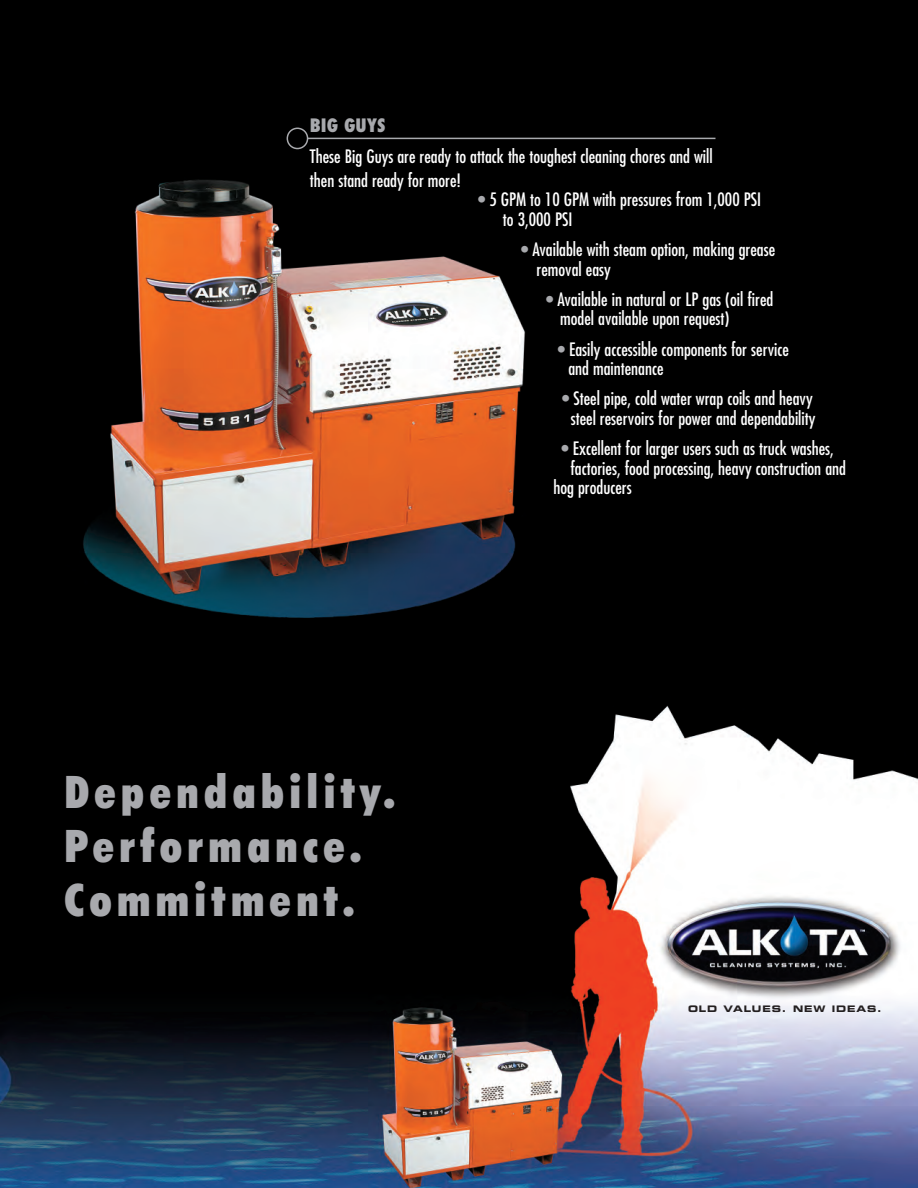
<style>
.page{position:relative;width:918px;height:1188px;background:#fff}
.page>*{position:absolute;margin:0;border:0;box-sizing:border-box;transform-origin:0 0}
.t1{font:900 condensed 45px/54px "Futura BT";letter-spacing:.12em;color:#a8a9ad}
.t2{font:condensed 18px/19.5px "Futura";color:#fff}
.t3{font:800 condensed 18px "Futura";color:#a8a9ad}
.t4{font:9px "Eurostile Bold Extended Two";letter-spacing:.1em;color:#231f20}
.s1{color:#a8a9ad}
</style>
<div class="page">
<img style="left:0;top:0;width:918px;height:1188px">
<hr style="left:307px;top:138px;width:409px;height:1px;background:#a8a9ad">
<svg style="left:287px;top:128px;width:21px;height:21px"></svg>
<p class="t3" style="left:310px;top:118px;width:77px">BIG GUYS</p>
<p class="t2" style="left:310px;top:145px;width:404px;line-height:24px">These Big Guys are ready to attack the toughest cleaning chores and will then stand ready for more!</p>
<p class="t2" style="left:503px;top:191px;width:260px;text-indent:-25px"><span class="s1">•</span> 5 GPM to 10 GPM with pressures from 1,000 PSI to 3,000 PSI</p>
<p class="t2" style="left:537px;top:241px;width:240px;text-indent:-15px"><span class="s1">•</span> Available with steam option, making grease removal easy</p>
<p class="t2" style="left:560px;top:290px;width:215px;text-indent:-14px"><span class="s1">•</span> Available in natural or LP gas (oil fired model available upon request)</p>
<p class="t2" style="left:568px;top:340px;width:222px;text-indent:-10px"><span class="s1">•</span> Easily accessible components for service and maintenance</p>
<p class="t2" style="left:562px;top:390px;width:255px;text-align:center"><span class="s1">•</span> Steel pipe, cold water wrap coils and heavy steel reservoirs for power and dependability</p>
<p class="t2" style="left:562px;top:440px;width:274px"><span class="s1">•</span> Excellent for larger users such as truck washes,</p>
<p class="t2" style="left:570px;top:459px;width:277px">factories, food processing, heavy construction and</p>
<p class="t2" style="left:553px;top:479px;width:80px">hog producers</p>
<h1 class="t1" style="left:64px;top:768px;width:332px">Dependability.<br>Performance.<br>Commitment.</h1>
<p class="t4" style="left:688px;top:1005px;width:195px">OLD VALUES. NEW IDEAS.</p>
</div>
